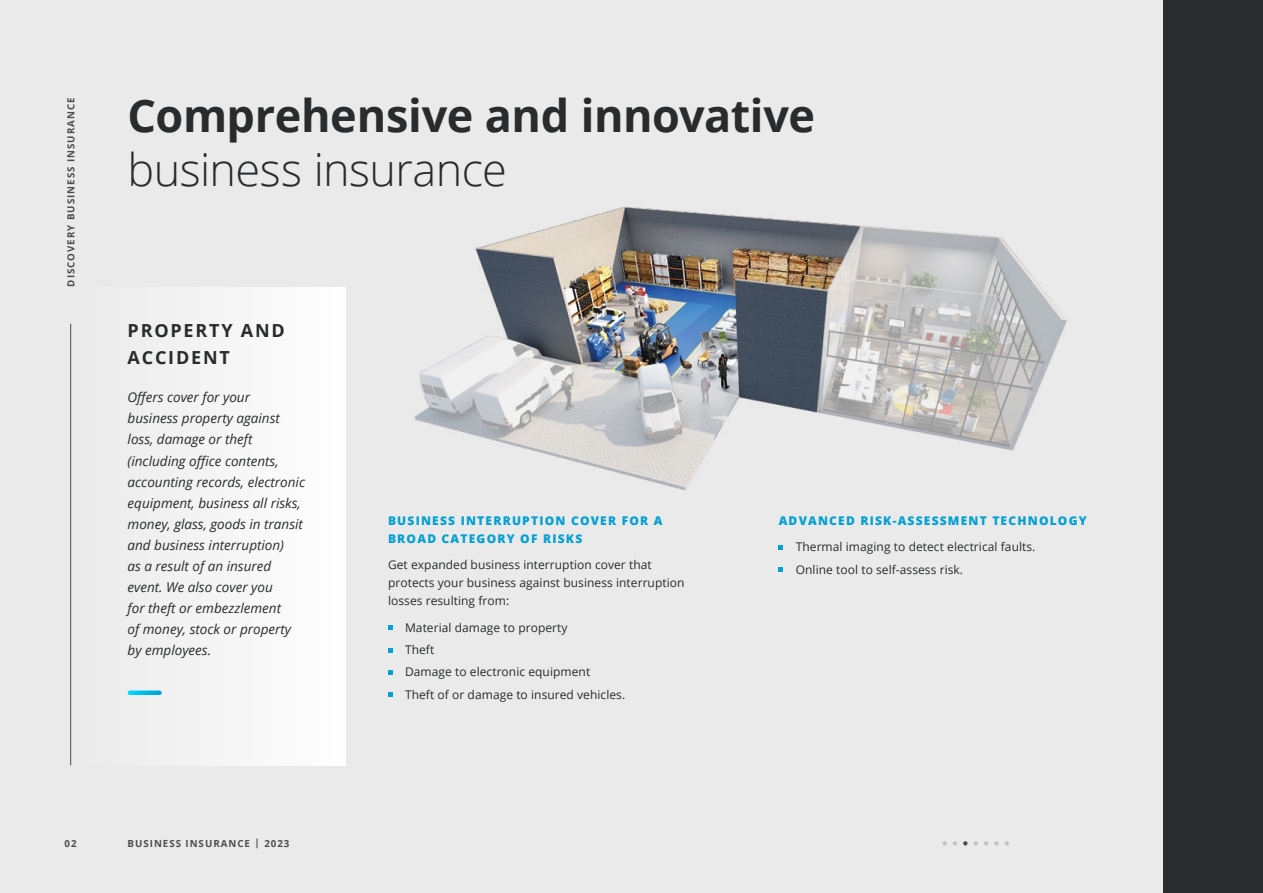
<style>
.page{position:relative;width:1263px;height:893px;background:#fff}
.page>*{position:absolute;margin:0;border:0;box-sizing:border-box;transform-origin:0 0}
.t1{font:700 45px "Open Sans";letter-spacing:-.01em;color:#292b2c}
.t2{font:300 45px "Open Sans";letter-spacing:-.015em;color:#292b2c}
.t3{font:700 18px/27px "Open Sans";letter-spacing:.1em;color:#292b2c}
.t4{font:italic 13.5px/21px "Open Sans";color:#292b2c}
.t5{font:12px/22.2px "Open Sans";letter-spacing:.005em;color:#292b2c}
.t6{font:800 12px/18px "Open Sans";letter-spacing:.1em;color:#00a0d2}
.t7{font:700 9.75px "Open Sans";letter-spacing:.1em;color:#4d4d4f}
</style>
<div class="page">
<div style="left:0;top:0;width:1165px;height:893px;background:#eaeaea"></div>
<div style="left:72px;top:287px;width:273px;height:478px;background:#f4f4f4"></div>
<img style="left:414px;top:207px;width:653px;height:284px">
<svg style="left:388px;top:626px;width:4px;height:4px"></svg>
<svg style="left:388px;top:648px;width:4px;height:4px"></svg>
<svg style="left:388px;top:670px;width:4px;height:4px"></svg>
<svg style="left:388px;top:692px;width:4px;height:5px"></svg>
<svg style="left:779px;top:545px;width:4px;height:4px"></svg>
<svg style="left:779px;top:567px;width:4px;height:4px"></svg>
<svg style="left:130px;top:690px;width:30px;height:5px"></svg>
<hr style="left:70px;top:324px;width:1px;height:441px;background:#4d4d4f">
<div style="left:1163px;top:0;width:100px;height:893px;background:#292b2c"></div>
<svg style="left:963px;top:841px;width:4px;height:4px"></svg>
<svg style="left:994px;top:841px;width:5px;height:4px"></svg>
<svg style="left:973px;top:841px;width:5px;height:4px"></svg>
<svg style="left:984px;top:841px;width:4px;height:4px"></svg>
<svg style="left:942px;top:841px;width:5px;height:4px"></svg>
<svg style="left:1005px;top:841px;width:4px;height:4px"></svg>
<svg style="left:953px;top:841px;width:4px;height:4px"></svg>
<p class="t7" style="left:64px;top:287px;width:190px;rotate:-90deg">DISCOVERY BUSINESS INSURANCE</p>
<h1 class="t1" style="left:128px;top:84px;width:689px">Comprehensive and innovative</h1>
<h1 class="t2" style="left:128px;top:139px;width:381px">business insurance</h1>
<h2 class="t3" style="left:128px;top:317px;width:159px">PROPERTY AND<br>ACCIDENT</h2>
<p class="t4" style="left:128px;top:387px;width:179px">Offers cover for your<br>business property against loss, damage or theft (including office contents, accounting records, electronic equipment, business all risks, money, glass, goods in transit and business interruption)<br>as a result of an insured event. We also cover you<br>for theft or embezzlement<br>of money, stock or property by employees.</p>
<p class="t6" style="left:388px;top:511px;width:276px">BUSINESS INTERRUPTION COVER FOR A<br>BROAD CATEGORY OF RISKS</p>
<p class="t5" style="left:388px;top:556px;width:298px;line-height:18px">Get expanded business interruption cover that protects your business against business interruption losses resulting from:</p>
<p class="t5" style="left:405px;top:616px;width:222px">Material damage to property<br>Theft<br>Damage to electronic equipment<br>Theft of or damage to insured vehicles.</p>
<p class="t6" style="left:779px;top:511px;width:309px">ADVANCED RISK-ASSESSMENT TECHNOLOGY</p>
<p class="t5" style="left:796px;top:536px;width:241px">Thermal imaging to detect electrical faults.<br>Online tool to self-assess risk.</p>
<p class="t7" style="left:65px;top:837px;width:14px">02</p>
<p class="t7" style="left:128px;top:837px;width:163px">BUSINESS INSURANCE | 2023</p>
</div>
